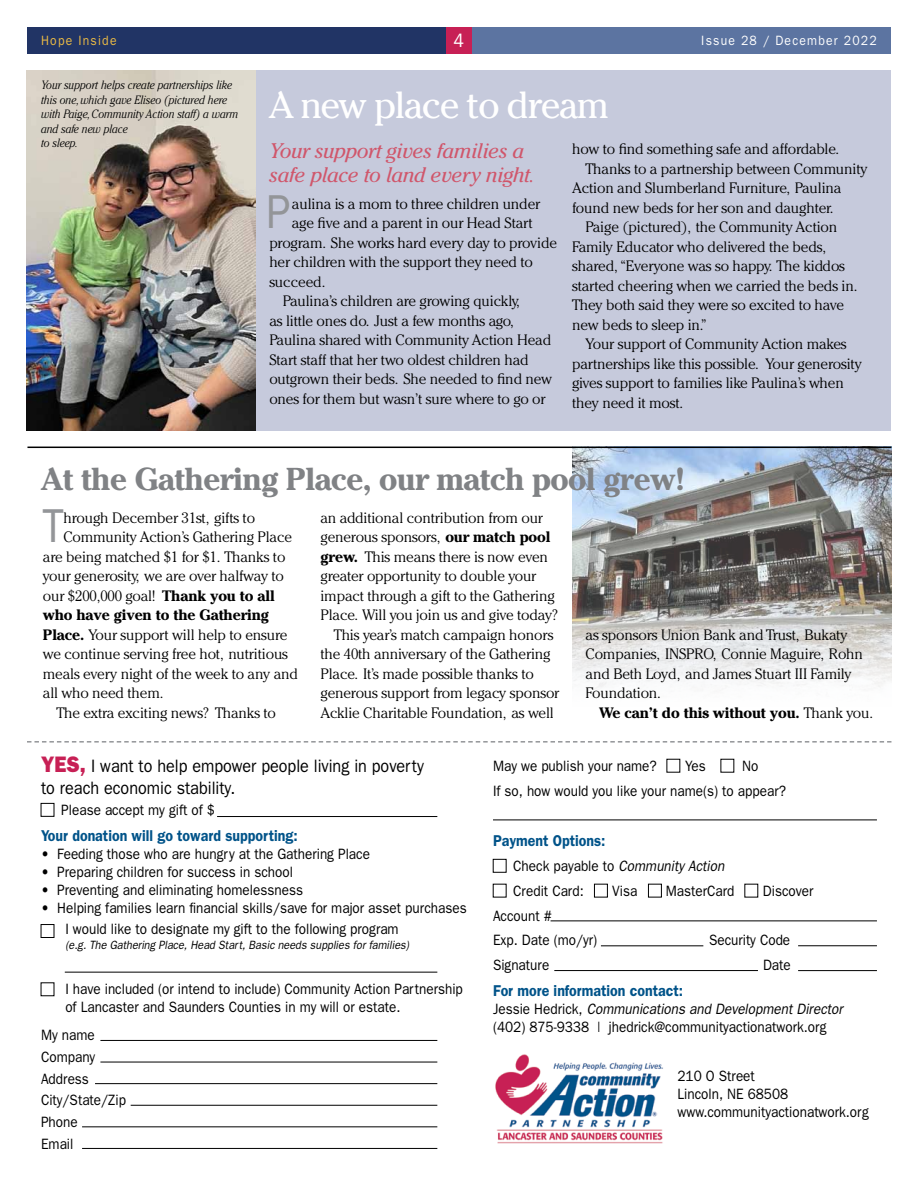
<style>
.page{position:relative;width:918px;height:1188px;background:#fff}
.page>*{position:absolute;margin:0;border:0;box-sizing:border-box;transform-origin:0 0}
.t1{font:47.7px "Franklin Gothic";color:#939598;scale:.9 1}
.t2{font:37.5px "Cheltenham";letter-spacing:-.04em;color:#fff}
.t3{font:700 31.5px "Cheltenham";letter-spacing:-.02em;color:#808285}
.t4{font:italic 21px/24px "Cheltenham";letter-spacing:-.02em;color:#d0566b}
.t5{font:19.5px "Franklin Gothic";color:#fff;scale:.9 1}
.t6{font:18px/21.6px "Franklin Gothic";color:#000;scale:.9 1}
.t7{font:600 15.75px "Franklin Gothic";color:#015389;scale:.9 1}
.t8{font:300 15px/19.5px "Cheltenham";letter-spacing:-.01em;color:#000}
.t9{font:15px/21.8px "Franklin Gothic";color:#000;scale:.9 1}
.t10{font:700 15px "Cheltenham";letter-spacing:-.01em;color:#000}
.t11{font:13.5px "Franklin Gothic";letter-spacing:.1em;color:#fff;scale:.9 1}
.t12{font:13.5px "Franklin Gothic";letter-spacing:.1em;color:#ecbb44;scale:.9 1}
.t13{font:italic 300 12px/14.4px "Cheltenham";color:#000;scale:.9 1}
.t14{font:italic 12px "Franklin Gothic";color:#000;scale:.9 1}
.s1{font-weight:700}
.s2{font-weight:300}
.s3{font-weight:800;font-size:22.5px;color:#c72055}
.s4{font-style:italic}
</style>
<div class="page">
<img style="left:572px;top:448px;width:319px;height:241px">
<div style="left:27px;top:70px;width:863px;height:361px;background:#c6cadc"></div>
<div style="left:27px;top:27px;width:863px;height:26px;background:#5c74a1"></div>
<div style="left:27px;top:27px;width:432px;height:26px;background:#213465"></div>
<div style="left:446px;top:27px;width:26px;height:26px;background:#c72055"></div>
<img style="left:495px;top:1054px;width:168px;height:90px">
<div style="left:41px;top:803px;width:13px;height:14px;border:1px solid #000"></div>
<div style="left:41px;top:924px;width:13px;height:14px;border:1px solid #000"></div>
<hr style="left:217px;top:816px;width:220px;height:1px;background:#000">
<hr style="left:100px;top:1040px;width:337px;height:1px;background:#000">
<hr style="left:100px;top:1062px;width:337px;height:1px;background:#000">
<hr style="left:95px;top:1083px;width:342px;height:1px;background:#000">
<hr style="left:131px;top:1105px;width:306px;height:1px;background:#000">
<hr style="left:82px;top:1127px;width:355px;height:1px;background:#000">
<hr style="left:82px;top:1148px;width:355px;height:1px;background:#000">
<hr style="left:493px;top:820px;width:384px;height:1px;background:#000">
<div style="left:493px;top:859px;width:13px;height:13px;border:1px solid #000"></div>
<div style="left:594px;top:884px;width:14px;height:13px;border:1px solid #000"></div>
<div style="left:648px;top:884px;width:14px;height:13px;border:1px solid #000"></div>
<hr style="left:551px;top:921px;width:326px;height:1px;background:#000">
<hr style="left:601px;top:946px;width:102px;height:1px;background:#000">
<hr style="left:554px;top:970px;width:204px;height:1px;background:#000">
<hr style="left:798px;top:946px;width:79px;height:1px;background:#000">
<hr style="left:798px;top:970px;width:79px;height:1px;background:#000">
<svg style="left:27px;top:741px;width:864px;height:2px"></svg>
<hr style="left:65px;top:972px;width:372px;height:1px;background:#000">
<img style="left:27px;top:70px;width:229px;height:361px">
<hr style="left:27px;top:447px;width:864px;height:1px;background:#000">
<p class="t12" style="left:41px;top:33px;width:85px">Hope Inside</p>
<h3 class="t5" style="left:453px;top:29px;width:13px">4</h3>
<p class="t11" style="left:701px;top:33px;width:196px">Issue 28 / December 2022</p>
<p class="t13" style="left:41px;top:78px;width:221px">Your support helps create partnerships like this one, which gave Eliseo (pictured here with Paige, Community Action staff) a warm and safe new place<br>to sleep.</p>
<h2 class="t2" style="left:269px;top:83px;width:342px">A new place to dream</h2>
<h3 class="t4" style="left:269px;top:139px;width:267px">Your support gives families a safe place to land every night.</h3>
<h1 class="t1" style="left:267px;top:185px;width:28px">P</h1>
<p class="t8" style="left:292px;top:194px;width:250px">aulina is a mom to three children under</p>
<p class="t8" style="left:292px;top:213px;width:242px">age five and a parent in our Head Start</p>
<p class="t8" style="left:269px;top:233px;width:289px">program. She works hard every day to provide</p>
<p class="t8" style="left:269px;top:252px;width:265px">her children with the support they need to</p>
<p class="t8" style="left:269px;top:272px;width:58px">succeed.</p>
<p class="t8" style="left:283px;top:291px;width:239px">Paulina’s children are growing quickly,</p>
<p class="t8" style="left:269px;top:311px;width:246px">as little ones do. Just a few months ago,</p>
<p class="t8" style="left:269px;top:330px;width:283px">Paulina shared with Community Action Head</p>
<p class="t8" style="left:269px;top:350px;width:261px">Start staff that her two oldest children had</p>
<p class="t8" style="left:269px;top:369px;width:285px">outgrown their beds. She needed to find new</p>
<p class="t8" style="left:269px;top:389px;width:278px">ones for them but wasn’t sure where to go or</p>
<p class="t8" style="left:572px;top:139px;width:269px">how to find something safe and affordable.</p>
<p class="t8" style="left:586px;top:159px;width:283px">Thanks to a partnership between Community</p>
<p class="t8" style="left:572px;top:178px;width:271px">Action and Slumberland Furniture, Paulina</p>
<p class="t8" style="left:572px;top:198px;width:263px">found new beds for her son and daughter.</p>
<p class="t8" style="left:586px;top:217px;width:253px">Paige (pictured), the Community Action</p>
<p class="t8" style="left:572px;top:237px;width:256px">Family Educator who delivered the beds,</p>
<p class="t8" style="left:572px;top:256px;width:275px">shared, “Everyone was so happy. The kiddos</p>
<p class="t8" style="left:572px;top:276px;width:287px">started cheering when we carried the beds in.</p>
<p class="t8" style="left:572px;top:295px;width:274px">They both said they were so excited to have</p>
<p class="t8" style="left:572px;top:315px;width:136px">new beds to sleep in.”</p>
<p class="t8" style="left:586px;top:334px;width:263px">Your support of Community Action makes</p>
<p class="t8" style="left:572px;top:354px;width:291px">partnerships like this possible. Your generosity</p>
<p class="t8" style="left:572px;top:373px;width:273px">gives support to families like Paulina’s when</p>
<p class="t8" style="left:572px;top:393px;width:113px">they need it most.</p>
<h3 class="t3" style="left:41px;top:460px;width:646px">At the Gathering Place, our match pool grew!</h3>
<h1 class="t1" style="left:42px;top:498px;width:25px">T</h1>
<p class="t8" style="left:63px;top:508px;width:193px">hrough December 31st, gifts to</p>
<p class="t8" style="left:63px;top:527px;width:230px">Community Action’s Gathering Place</p>
<p class="t8" style="left:43px;top:547px;width:244px">are being matched $1 for $1. Thanks to</p>
<p class="t8" style="left:43px;top:566px;width:243px">your generosity, we are over halfway to</p>
<p class="t8" style="left:43px;top:586px;width:233px">our $200,000 goal! <span class="s1">Thank you to all</span></p>
<p class="t10" style="left:43px;top:606px;width:228px">who have given to the Gathering</p>
<p class="t8" style="left:43px;top:625px;width:246px"><span class="s1">Place.</span> Your support will help to ensure</p>
<p class="t8" style="left:43px;top:644px;width:247px">we continue serving free hot, nutritious</p>
<p class="t8" style="left:43px;top:664px;width:257px">meals every night of the week to any and</p>
<p class="t8" style="left:43px;top:683px;width:122px">all who need them.</p>
<p class="t8" style="left:56px;top:703px;width:221px">The extra exciting news? Thanks to</p>
<p class="t8" style="left:320px;top:508px;width:224px">an additional contribution from our</p>
<p class="t8" style="left:320px;top:527px;width:232px">generous sponsors, <span class="s1">our match pool</span></p>
<p class="t8" style="left:320px;top:547px;width:229px"><span class="s1">grew.</span> This means there is now even</p>
<p class="t8" style="left:320px;top:566px;width:217px">greater opportunity to double your</p>
<p class="t8" style="left:320px;top:586px;width:236px">impact through a gift to the Gathering</p>
<p class="t8" style="left:320px;top:605px;width:239px">Place. Will you join us and give today?</p>
<p class="t8" style="left:334px;top:625px;width:221px">This year’s match campaign honors</p>
<p class="t8" style="left:320px;top:644px;width:232px">the 40th anniversary of the Gathering</p>
<p class="t8" style="left:320px;top:664px;width:215px">Place. It’s made possible thanks to</p>
<p class="t8" style="left:320px;top:683px;width:240px">generous support from legacy sponsor</p>
<p class="t8" style="left:320px;top:703px;width:235px">Acklie Charitable Foundation, as well</p>
<p class="t8" style="left:586px;top:625px;width:279px">as sponsors Union Bank and Trust, Bukaty Companies, Inspro, Connie Maguire, Rohn and Beth Loyd, and James Stuart III Family Foundation.</p>
<p class="t10" style="left:599px;top:703px;width:276px">We can’t do this without you. <span class="s2">Thank you.</span></p>
<p class="t6" style="left:41px;top:755px;width:427px"><span class="s3">Yes,</span> I want to help empower people living in poverty to reach economic stability.</p>
<p class="t9" style="left:61px;top:799px;width:172px">Please accept my gift of $</p>
<p class="t7" style="left:41px;top:826px;width:287px">Your donation will go toward supporting:</p>
<p class="t9" style="left:41px;top:843px;width:367px">• Feeding those who are hungry at the Gathering Place</p>
<p class="t9" style="left:41px;top:861px;width:282px">• Preparing children for success in school</p>
<p class="t9" style="left:41px;top:879px;width:293px">• Preventing and eliminating homelessness</p>
<p class="t9" style="left:65px;top:897px;width:448px;line-height:21.3px;text-indent:-24px">• Helping families learn financial skills/save for major asset purchases<br>I would like to designate my gift to the following program</p>
<p class="t14" style="left:65px;top:938px;width:383px">(e.g. The Gathering Place, Head Start, Basic needs supplies for families)</p>
<p class="t9" style="left:65px;top:979px;width:443px;line-height:18px">I have included (or intend to include) Community Action Partnership of Lancaster and Saunders Counties in my will or estate.</p>
<p class="t9" style="left:41px;top:1024px;width:96px">My name<br>Company<br>Address<br>City/State/Zip<br>Phone<br>Email</p>
<p class="t9" style="left:493px;top:755px;width:184px">May we publish your name?</p>
<p class="t9" style="left:685px;top:755px;width:24px">Yes</p>
<p class="t9" style="left:493px;top:753px;width:327px;line-height:24.8px;text-indent:249px">No<br>If so, how would you like your name(s) to appear?</p>
<p class="t7" style="left:493px;top:832px;width:127px">Payment Options:</p>
<p class="t9" style="left:513px;top:853px;width:236px;line-height:24.8px">Check payable to <span class="s4">Community Action<br></span>Credit Card:</p>
<p class="t9" style="left:612px;top:880px;width:29px">Visa</p>
<p class="t9" style="left:666px;top:880px;width:78px">MasterCard</p>
<p class="t9" style="left:763px;top:880px;width:58px">Discover</p>
<p class="t9" style="left:493px;top:903px;width:117px;line-height:24.8px">Account #<br>Exp. Date (mo/yr)</p>
<p class="t9" style="left:709px;top:929px;width:92px">Security Code</p>
<p class="t9" style="left:493px;top:954px;width:64px">Signature</p>
<p class="t9" style="left:763px;top:954px;width:32px">Date</p>
<p class="t7" style="left:493px;top:981px;width:213px">For more information contact:</p>
<p class="t9" style="left:493px;top:999px;width:390px;line-height:18px">Jessie Hedrick, <span class="s4">Communications and Development Director </span>(402) 875-9338 | jhedrick@communityactionatwork.org</p>
<p class="t9" style="left:678px;top:1067px;width:214px;line-height:18px">210 O Street<br>Lincoln, NE 68508 www.communityactionatwork.org</p>
</div>
